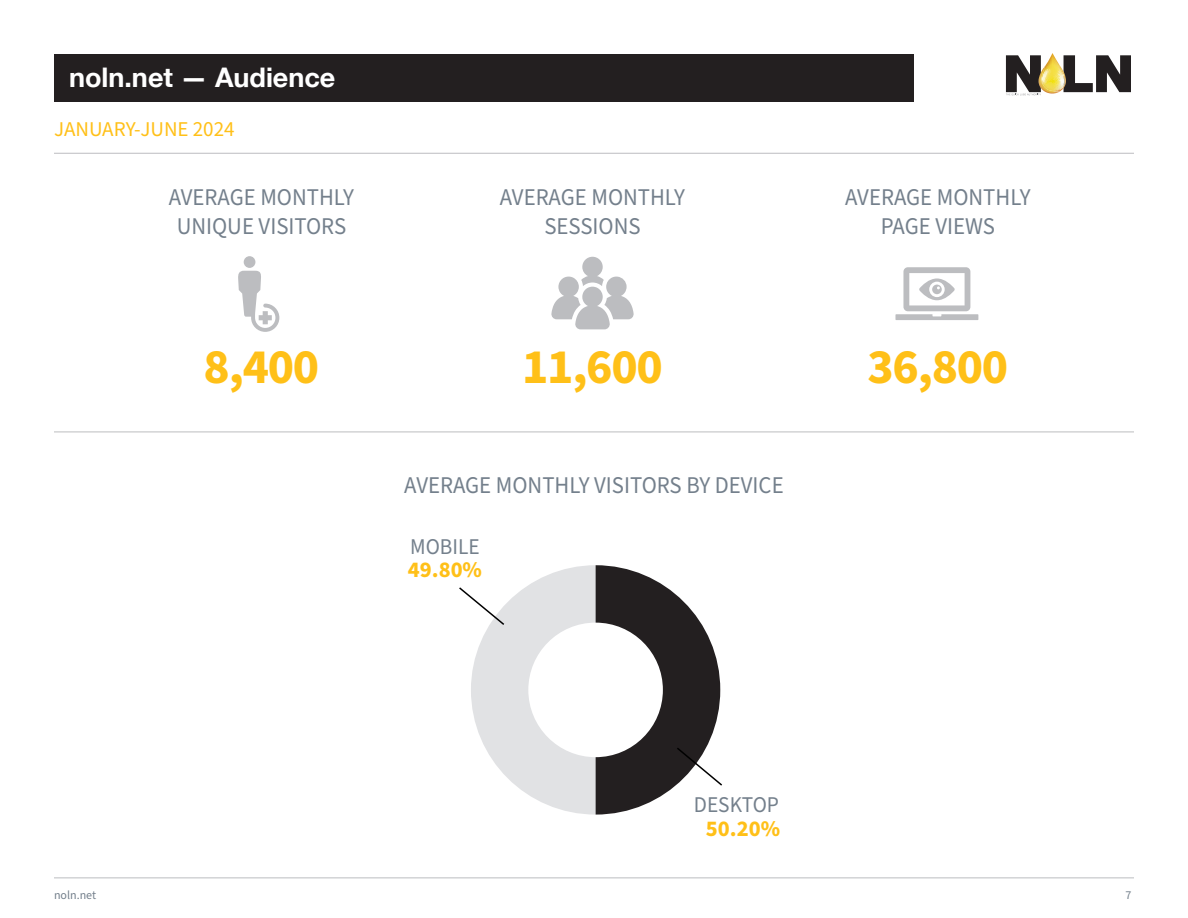
<style>
.page{position:relative;width:1188px;height:918px;background:#fff}
.page>*{position:absolute;margin:0;border:0;box-sizing:border-box;transform-origin:0 0}
.t1{font:700 49.5px "Source Sans Pro";letter-spacing:-.025em;color:#ffc018}
.t2{font:700 27px "Helvetica Neue";color:#fff}
.t3{font:24px/28.8px "Source Sans Pro";color:#74808c;text-align:center;scale:.95 1}
.t4{font:22.5px "Source Sans Pro";color:#74808c;scale:.95 1}
.t5{font:700 22.5px "Source Sans Pro";color:#ffc018}
.t6{font:21px "Source Sans Pro";color:#ffc018}
.t7{font:12px "Source Sans Pro";color:#74808c}
</style>
<div class="page">
<div style="left:54px;top:54px;width:860px;height:47px;background:#231f20"></div>
<hr style="left:54px;top:878px;width:1080px;height:1px;background:#bcbdc0">
<svg style="left:1006px;top:53px;width:125px;height:43px"></svg>
<hr style="left:54px;top:153px;width:1080px;height:1px;background:#bcbdc0">
<hr style="left:54px;top:432px;width:1080px;height:1px;background:#bcbdc0">
<svg style="left:551px;top:257px;width:83px;height:72px"></svg>
<div style="left:244px;top:256px;width:11px;height:12px;background:#bcbdc0;border-radius:50%"></div>
<svg style="left:238px;top:271px;width:41px;height:61px"></svg>
<svg style="left:895px;top:267px;width:83px;height:53px"></svg>
<svg style="left:459px;top:565px;width:263px;height:250px"></svg>
<p class="t2" style="left:69px;top:57px;width:268px">noln.net — Audience</p>
<p class="t6" style="left:54px;top:115px;width:182px">JANUARY-JUNE 2024</p>
<p class="t3" style="left:169px;top:184px;width:197px">AVERAGE MONTHLY<br>UNIQUE VISITORS</p>
<p class="t1" style="left:204px;top:333px;width:117px">8,400</p>
<p class="t3" style="left:500px;top:184px;width:197px">AVERAGE MONTHLY<br>SESSIONS</p>
<p class="t1" style="left:522px;top:333px;width:142px">11,600</p>
<p class="t3" style="left:404px;top:471px;width:401px">AVERAGE MONTHLY VISITORS BY DEVICE</p>
<p class="t4" style="left:410px;top:531px;width:75px">MOBILE</p>
<p class="t5" style="left:408px;top:554px;width:76px">49.80%</p>
<p class="t3" style="left:845px;top:184px;width:197px">AVERAGE MONTHLY<br>PAGE VIEWS</p>
<p class="t1" style="left:868px;top:333px;width:142px">36,800</p>
<p class="t4" style="left:694px;top:789px;width:91px">DESKTOP</p>
<p class="t5" style="left:706px;top:813px;width:76px">50.20%</p>
<p class="t7" style="left:54px;top:887px;width:44px">noln.net</p>
<p class="t7" style="left:1126px;top:887px;width:7px">7</p>
</div>
